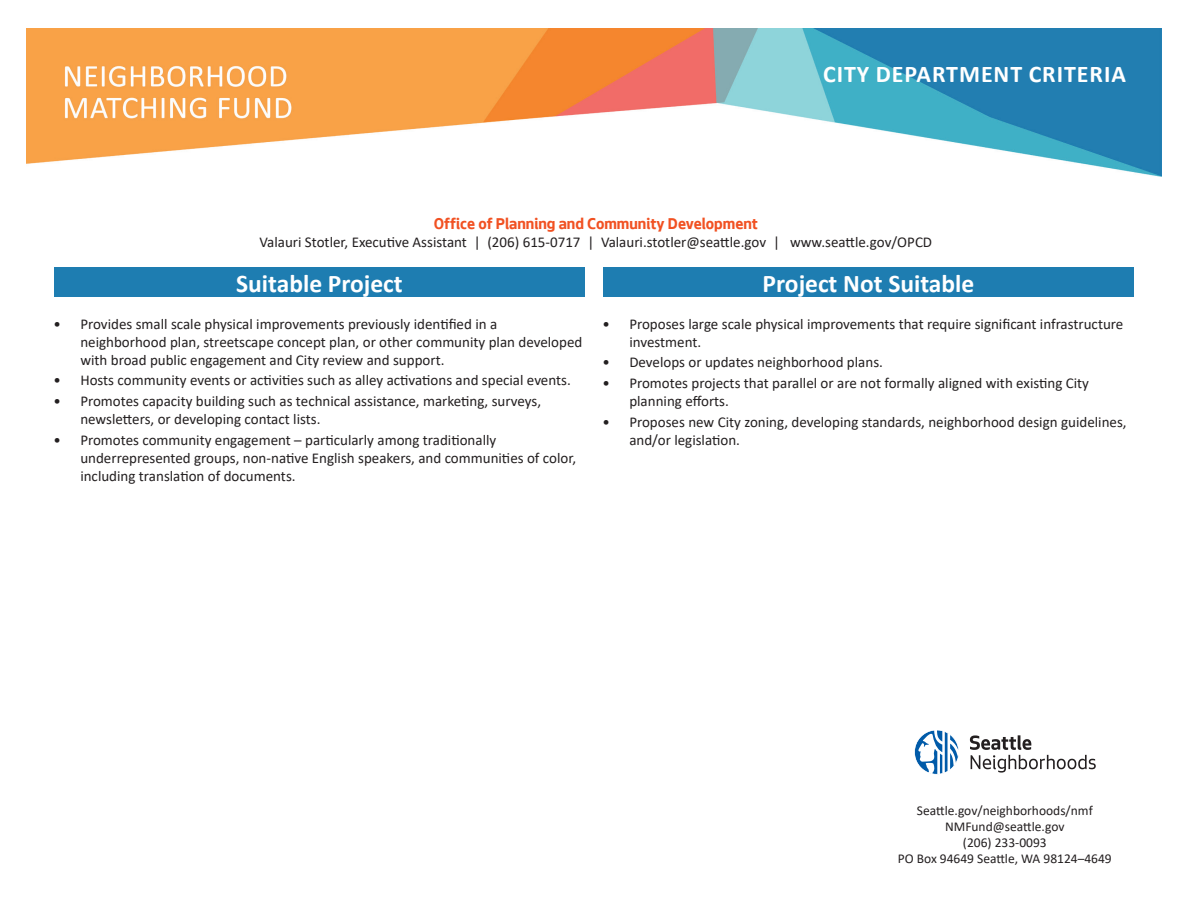
<style>
.page{position:relative;width:1188px;height:918px;background:#fff}
.page>*{position:absolute;margin:0;border:0;box-sizing:border-box;transform-origin:0 0}
.t1{font:700 25.5px "Calibri";color:#fff}
.t2{font:700 24px "Calibri";letter-spacing:.04em;color:#fff}
.t3{font:700 16.5px "Seattle Text";color:#f15122}
.t4{font:15px/18px "Calibri";color:#231f20}
.t5{font:13.5px/16.2px "Calibri";color:#231f20;text-align:center}
</style>
<div class="page">
<div style="left:54px;top:267px;width:531px;height:30px;background:#1e7db1"></div>
<div style="left:603px;top:267px;width:531px;height:30px;background:#1e7db1"></div>
<svg style="left:970px;top:735px;width:126px;height:38px"></svg>
<svg style="left:914px;top:730px;width:45px;height:45px"></svg>
<img style="left:27px;top:28px;width:1134px;height:149px">
<h2 class="t2" style="left:823px;top:57px;width:304px">CITY DEPARTMENT CRITERIA</h2>
<p class="t3" style="left:434px;top:212px;width:326px">Office of Planning and Community Development</p>
<p class="t4" style="left:260px;top:233px;width:674px">Valauri Stotler, Executive Assistant | (206) 615-0717 | Valauri.stotler@seattle.gov | www.seattle.gov/OPCD</p>
<h1 class="t1" style="left:236px;top:265px;width:168px">Suitable Project</h1>
<h1 class="t1" style="left:763px;top:265px;width:213px">Project Not Suitable</h1>
<p class="t4" style="left:80px;top:314px;width:504px;text-indent:-27px">• Provides small scale physical improvements previously identified in a neighborhood plan, streetscape concept plan, or other community plan developed with broad public engagement and City review and support.</p>
<p class="t4" style="left:53px;top:371px;width:519px">• Hosts community events or activities such as alley activations and special events.</p>
<p class="t4" style="left:80px;top:392px;width:462px;text-indent:-27px">• Promotes capacity building such as technical assistance, marketing, surveys, newsletters, or developing contact lists.</p>
<p class="t4" style="left:80px;top:430px;width:497px;text-indent:-27px">• Promotes community engagement – particularly among traditionally underrepresented groups, non-native English speakers, and communities of color, including translation of documents.</p>
<p class="t4" style="left:629px;top:314px;width:496px;text-indent:-27px">• Proposes large scale physical improvements that require significant infrastructure investment.</p>
<p class="t4" style="left:602px;top:353px;width:282px">• Develops or updates neighborhood plans.</p>
<p class="t4" style="left:629px;top:374px;width:461px;text-indent:-27px">• Promotes projects that parallel or are not formally aligned with existing City planning efforts.</p>
<p class="t4" style="left:629px;top:412px;width:499px;text-indent:-27px">• Proposes new City zoning, developing standards, neighborhood design guidelines, and/or legislation.</p>
<p class="t5" style="left:898px;top:802px;width:215px">Seattle.gov/neighborhoods/nmf<br>NMFund@seattle.gov<br>(206) 233-0093<br>PO Box 94649 Seattle, WA 98124–4649</p>
</div>
